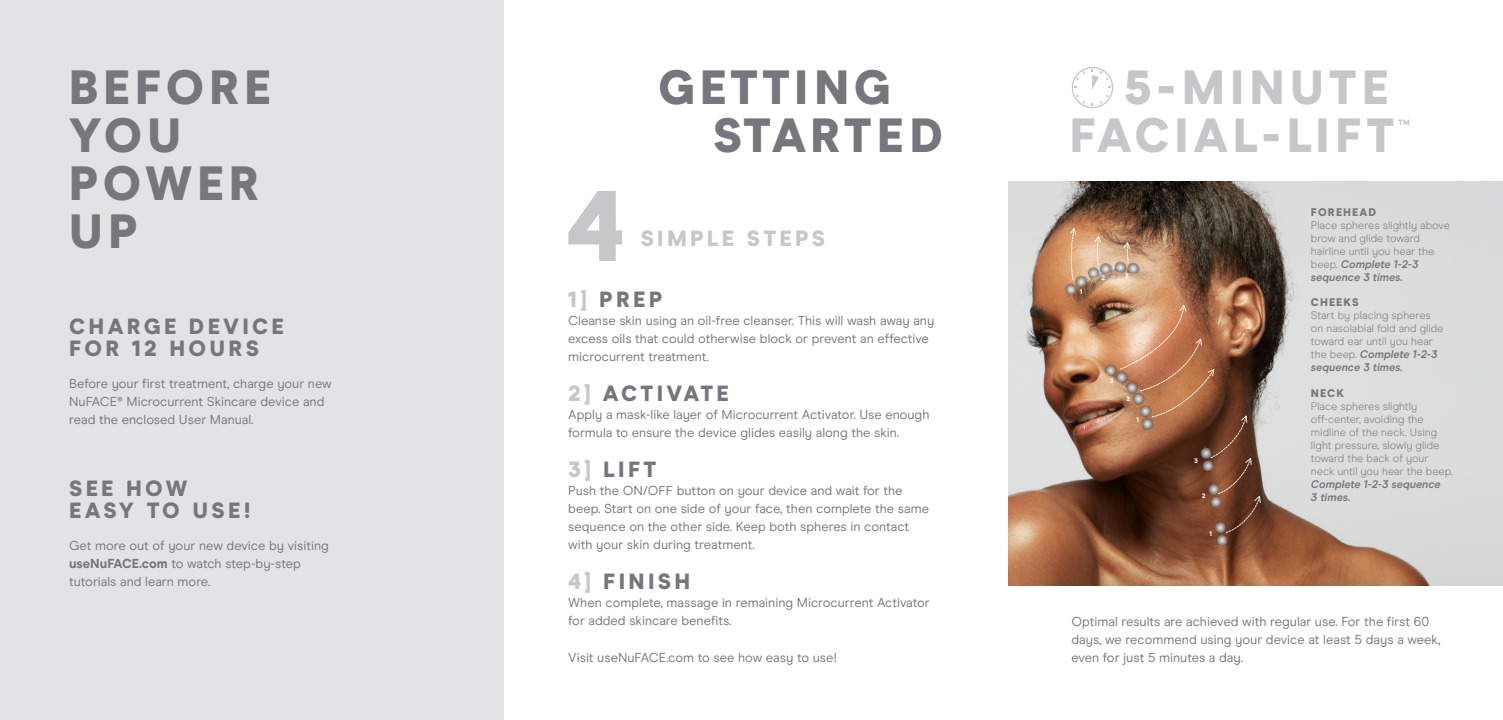
<style>
.page{position:relative;width:1503px;height:720px;background:#fff}
.page>*{position:absolute;margin:0;border:0;box-sizing:border-box;transform-origin:0 0}
.t1{font:900 100px "Modern Era";color:#c5c7c8}
.t2{font:900 48px/48px "Modern Era";letter-spacing:.095em;color:#74777b}
.t3{font:900 48px/48px "Modern Era";letter-spacing:.1em;color:#c5c7c8}
.t4{font:900 22px/22px "Modern Era";letter-spacing:.15em;color:#74777b}
.t5{font:900 22px "Modern Era";letter-spacing:.15em;color:#c5c7c8}
.t6{font:13px/18px "Modern Era";color:#74777b}
.t7{font:300 11px/13px "Modern Era";color:#74777b}
.t8{font:italic 700 11px/13px "Modern Era";color:#74777b}
.t9{font:900 11px "Modern Era";letter-spacing:.1em;color:#74777b}
.t10{font:900 6.6px "Modern Era";color:#fff}
.s1{font-weight:800}
.s2{color:#c5c7c8}
.s3{font-weight:700;font-style:italic}
</style>
<div class="page">
<img style="left:1008px;top:181px;width:495px;height:405px">
<div style="left:0;top:0;width:504px;height:720px;background:#e2e3e4"></div>
<svg style="left:1072px;top:67px;width:41px;height:41px"></svg>
<img style="left:1210px;top:533px;width:17px;height:13px">
<img style="left:1103px;top:360px;width:16px;height:25px">
<img style="left:1114px;top:258px;width:27px;height:16px">
<svg style="left:1123px;top:241px;width:7px;height:21px"></svg>
<img style="left:1085px;top:258px;width:29px;height:21px">
<svg style="left:1094px;top:235px;width:7px;height:30px"></svg>
<img style="left:1061px;top:270px;width:28px;height:26px">
<svg style="left:1069px;top:227px;width:8px;height:54px"></svg>
<svg style="left:1119px;top:304px;width:142px;height:229px;background:#89593f"></svg>
<h2 class="t2" style="left:69px;top:64px;width:204px">BEFORE<br>YOU<br>POWER<br>UP</h2>
<h2 class="t2" style="left:713px;top:64px;width:232px;text-indent:-55px">GETTING<br>STARTED</h2>
<h1 class="t1" style="left:566px;top:165px;width:60px">4</h1>
<h3 class="t5" style="left:641px;top:225px;width:186px">SIMPLE STEPS</h3>
<h3 class="t4" style="left:69px;top:315px;width:216px">CHARGE DEVICE<br>FOR 12 HOURS</h3>
<p class="t6" style="left:69px;top:374px;width:264px">Before your first treatment, charge your new<br>NuFACE® Microcurrent Skincare device and read the enclosed User Manual.</p>
<h3 class="t4" style="left:69px;top:477px;width:183px">SEE HOW<br>EASY TO USE!</h3>
<p class="t6" style="left:69px;top:536px;width:261px">Get more out of your new device by visiting <span class="s1">useNuFACE.com</span> to watch step-by-step tutorials and learn more.</p>
<h3 class="t4" style="left:568px;top:288px;width:95px"><span class="s2">1]</span> PREP</h3>
<p class="t6" style="left:568px;top:312px;width:368px">Cleanse skin using an oil-free cleanser. This will wash away any excess oils that could otherwise block or prevent an effective microcurrent treatment.</p>
<h3 class="t4" style="left:568px;top:382px;width:162px"><span class="s2">2]</span> ACTIVATE</h3>
<p class="t6" style="left:568px;top:406px;width:363px">Apply a mask-like layer of Microcurrent Activator. Use enough formula to ensure the device glides easily along the skin.</p>
<h3 class="t4" style="left:568px;top:458px;width:90px"><span class="s2">3]</span> LIFT</h3>
<p class="t6" style="left:568px;top:482px;width:362px">Push the ON/OFF button on your device and wait for the beep. Start on one side of your face, then complete the same sequence on the other side. Keep both spheres in contact with your skin during treatment.</p>
<h3 class="t4" style="left:568px;top:570px;width:123px"><span class="s2">4]</span> FINISH</h3>
<p class="t6" style="left:568px;top:594px;width:363px">When complete, massage in remaining Microcurrent Activator for added skincare benefits.</p>
<p class="t6" style="left:568px;top:648px;width:270px">Visit useNuFACE.com to see how easy to use!</p>
<h2 class="t3" style="left:1069px;top:64px;width:343px;text-indent:55px">5-MINUTE<br>FACIAL-LIFT<sup>™</sup></h2>
<p class="t10" style="left:1080px;top:287px;width:4px">1</p>
<p class="t10" style="left:1101px;top:274px;width:5px">2</p>
<p class="t10" style="left:1125px;top:272px;width:5px">3</p>
<p class="t10" style="left:1110px;top:377px;width:5px">3</p>
<p class="t10" style="left:1126px;top:394px;width:5px">2</p>
<p class="t10" style="left:1136px;top:416px;width:4px">1</p>
<p class="t10" style="left:1194px;top:456px;width:5px">3</p>
<p class="t10" style="left:1202px;top:492px;width:5px">2</p>
<p class="t10" style="left:1210px;top:530px;width:4px">1</p>
<p class="t9" style="left:1311px;top:206px;width:67px">FOREHEAD</p>
<p class="t7" style="left:1311px;top:219px;width:141px">Place spheres slightly above brow and glide toward hairline until you hear the beep. <span class="s3">Complete 1-2-3 sequence 3 times.</span></p>
<p class="t9" style="left:1311px;top:296px;width:49px">CHEEKS</p>
<p class="t7" style="left:1311px;top:309px;width:134px">Start by placing spheres on nasolabial fold and glide toward ear until you hear the beep. <span class="s3">Complete 1-2-3 sequence 3 times.</span></p>
<p class="t9" style="left:1311px;top:386px;width:35px">NECK</p>
<p class="t7" style="left:1311px;top:399px;width:143px">Place spheres slightly off-center, avoiding the midline of the neck. Using light pressure, slowly glide toward the back of your neck until you hear the beep.</p>
<p class="t8" style="left:1311px;top:477px;width:131px">Complete 1-2-3 sequence<br>3 times.</p>
<p class="t6" style="left:1071px;top:613px;width:371px">Optimal results are achieved with regular use. For the first 60 days, we recommend using your device at least 5 days a week, even for just 5 minutes a day.</p>
</div>
